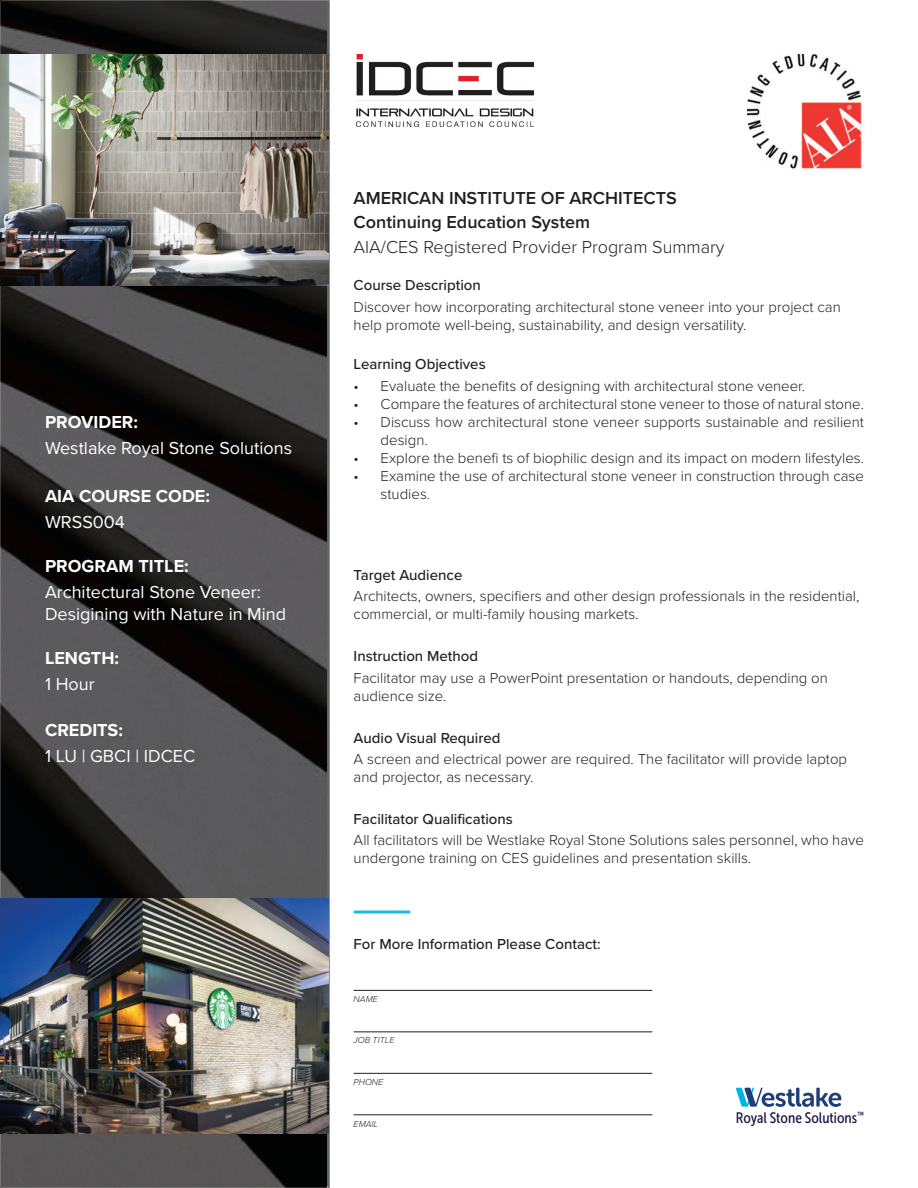
<style>
.page{position:relative;width:918px;height:1188px;background:#fff}
.page>*{position:absolute;margin:0;border:0;box-sizing:border-box;transform-origin:0 0}
.t1{font:18px/21.6px "Proxima Nova";color:#fff}
.t2{font:600 18px/23.5px "Proxima Nova";color:#231f20}
.t3{font:700 18px "Proxima Nova";color:#fff}
.t4{font:300 18px "Proxima Nova";color:#231f20}
.t5{font:15.15px "Museo Sans Cond 500";color:#1b1344}
.t6{font:300 15px/18px "Proxima Nova";color:#231f20}
.t7{font:500 15px "Proxima Nova";color:#231f20}
.t8{font:italic 300 9px "Proxima Nova";color:#231f20}
</style>
<div class="page">
<img style="left:747px;top:54px;width:115px;height:115px">
<svg style="left:327px;top:0;width:3px;height:1188px;background:#727275"></svg>
<img style="left:1px;top:1px;width:326px;height:1186px">
<img style="left:0;top:898px;width:328px;height:236px">
<img style="left:0;top:54px;width:328px;height:231px">
<svg style="left:354px;top:910px;width:56px;height:4px"></svg>
<img style="left:356px;top:54px;width:178px;height:72px">
<hr style="left:354px;top:990px;width:298px;height:1px;background:#231f20">
<hr style="left:354px;top:1031px;width:298px;height:1px;background:#231f20">
<hr style="left:354px;top:1073px;width:298px;height:1px;background:#231f20">
<hr style="left:354px;top:1114px;width:298px;height:1px;background:#231f20">
<svg style="left:736px;top:1088px;width:105px;height:19px"></svg>
<p class="t3" style="left:45px;top:408px;width:94px">PROVIDER:</p>
<p class="t1" style="left:45px;top:436px;width:249px">Westlake Royal Stone Solutions</p>
<p class="t3" style="left:45px;top:483px;width:166px">AIA COURSE CODE:</p>
<p class="t1" style="left:45px;top:511px;width:82px">WRSS004</p>
<p class="t3" style="left:45px;top:553px;width:145px">PROGRAM TITLE:</p>
<p class="t1" style="left:45px;top:581px;width:243px">Architectural Stone Veneer:<br>Desigining with Nature in Mind</p>
<p class="t3" style="left:45px;top:644px;width:76px">LENGTH:</p>
<p class="t1" style="left:45px;top:672px;width:51px">1 Hour</p>
<p class="t3" style="left:45px;top:717px;width:79px">CREDITS:</p>
<p class="t1" style="left:45px;top:745px;width:152px">1 LU | GBCI | IDCEC</p>
<p class="t2" style="left:354px;top:186px;width:325px">AMERICAN INSTITUTE OF ARCHITECTS<br>Continuing Education System</p>
<p class="t4" style="left:354px;top:234px;width:372px">AIA/CES Registered Provider Program Summary</p>
<p class="t7" style="left:354px;top:274px;width:129px">Course Description</p>
<p class="t6" style="left:354px;top:297px;width:489px">Discover how incorporating architectural stone veneer into your project can help promote well-being, sustainability, and design versatility.</p>
<p class="t7" style="left:354px;top:353px;width:134px">Learning Objectives</p>
<p class="t6" style="left:354px;top:376px;width:453px">• Evaluate the benefits of designing with architectural stone veneer.</p>
<p class="t6" style="left:354px;top:394px;width:512px">• Compare the features of architectural stone veneer to those of natural stone.</p>
<p class="t6" style="left:381px;top:412px;width:485px;text-indent:-27px">• Discuss how architectural stone veneer supports sustainable and resilient design.</p>
<p class="t6" style="left:354px;top:448px;width:512px">• Explore the benefi ts of biophilic design and its impact on modern lifestyles.</p>
<p class="t6" style="left:381px;top:466px;width:485px;text-indent:-27px">• Examine the use of architectural stone veneer in construction through case studies.</p>
<p class="t7" style="left:354px;top:564px;width:110px">Target Audience</p>
<p class="t6" style="left:354px;top:587px;width:507px">Architects, owners, specifiers and other design professionals in the residential, commercial, or multi-family housing markets.</p>
<p class="t7" style="left:354px;top:645px;width:126px">Instruction Method</p>
<p class="t6" style="left:354px;top:668px;width:476px">Facilitator may use a PowerPoint presentation or handouts, depending on audience size.</p>
<p class="t7" style="left:354px;top:727px;width:148px">Audio Visual Required</p>
<p class="t6" style="left:354px;top:750px;width:495px">A screen and electrical power are required. The facilitator will provide laptop and projector, as necessary.</p>
<p class="t7" style="left:354px;top:807px;width:161px">Facilitator Qualifications</p>
<p class="t6" style="left:354px;top:830px;width:512px">All facilitators will be Westlake Royal Stone Solutions sales personnel, who have undergone training on CES guidelines and presentation skills.</p>
<p class="t7" style="left:354px;top:933px;width:248px">For More Information Please Contact:</p>
<p class="t8" style="left:354px;top:992px;width:26px">NAME</p>
<p class="t8" style="left:354px;top:1033px;width:42px">JOB TITLE</p>
<p class="t8" style="left:354px;top:1076px;width:31px">PHONE</p>
<p class="t8" style="left:354px;top:1117px;width:26px">EMAIL</p>
<p class="t5" style="left:736px;top:1110px;width:130px">Royal Stone Solutions<sup>™</sup></p>
</div>
